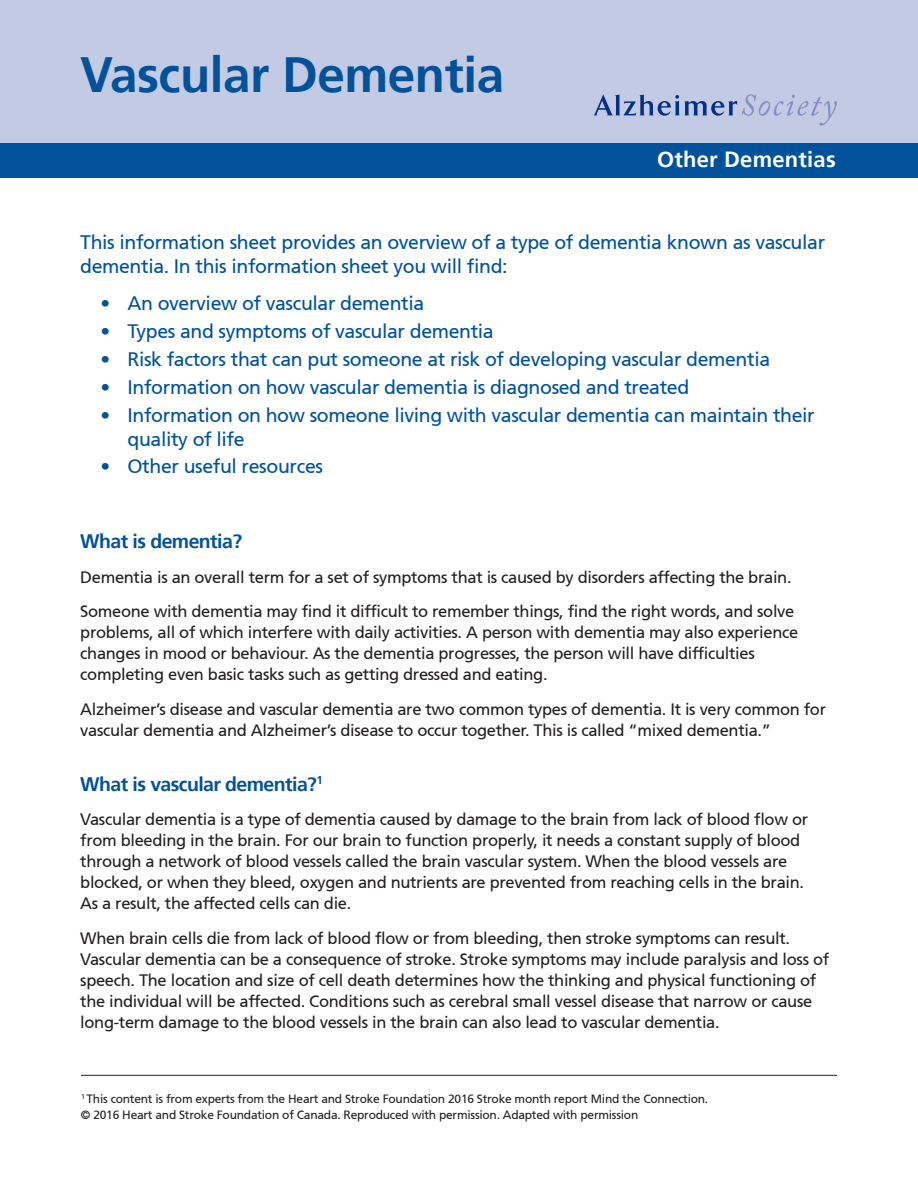
<style>
.page{position:relative;width:918px;height:1188px;background:#fff}
.page>*{position:absolute;margin:0;border:0;box-sizing:border-box;transform-origin:0 0}
.t1{font:700 49.5px "Frutiger 65";letter-spacing:-.01em;color:#01529b}
.t2{font:700 21.9px "Frutiger 65";letter-spacing:.01em;color:#fff}
.t3{font:19.5px/24px "Frutiger 55 Roman";letter-spacing:-.02em;color:#01529b}
.t4{font:700 19.5px "Frutiger 65";letter-spacing:-.03em;color:#01529b}
.t5{font:16.5px/21px "Frutiger 55 Roman";letter-spacing:-.02em;color:#231f20}
.t6{font:12px "Frutiger 55 Roman";letter-spacing:-.02em;color:#231f20}
</style>
<div class="page">
<div style="left:0;top:142px;width:918px;height:36px;background:#01529b"></div>
<div style="left:0;top:0;width:918px;height:142px;background:#c3cbe4"></div>
<svg style="left:593px;top:94px;width:244px;height:32px"></svg>
<hr style="left:81px;top:1075px;width:756px;height:1px;background:#231f20">
<p class="t1" style="left:80px;top:45px;width:425px">Vascular Dementia</p>
<p class="t2" style="left:657px;top:146px;width:180px">Other Dementias</p>
<p class="t3" style="left:80px;top:230px;width:746px">This information sheet provides an overview of a type of dementia known as vascular dementia. In this information sheet you will find:</p>
<p class="t3" style="left:101px;top:292px;width:325px">• An overview of vascular dementia</p>
<p class="t3" style="left:101px;top:320px;width:395px">• Types and symptoms of vascular dementia</p>
<p class="t3" style="left:101px;top:347px;width:671px">• Risk factors that can put someone at risk of developing vascular dementia</p>
<p class="t3" style="left:101px;top:375px;width:590px">• Information on how vascular dementia is diagnosed and treated</p>
<p class="t3" style="left:128px;top:403px;width:689px;text-indent:-27px">• Information on how someone living with vascular dementia can maintain their quality of life</p>
<p class="t3" style="left:101px;top:455px;width:224px">• Other useful resources</p>
<p class="t4" style="left:80px;top:530px;width:163px">What is dementia?</p>
<p class="t5" style="left:80px;top:567px;width:713px">Dementia is an overall term for a set of symptoms that is caused by disorders affecting the brain.</p>
<p class="t5" style="left:80px;top:601px;width:720px">Someone with dementia may find it difficult to remember things, find the right words, and solve problems, all of which interfere with daily activities. A person with dementia may also experience changes in mood or behaviour. As the dementia progresses, the person will have difficulties completing even basic tasks such as getting dressed and eating.</p>
<p class="t5" style="left:80px;top:699px;width:747px">Alzheimer’s disease and vascular dementia are two common types of dementia. It is very common for vascular dementia and Alzheimer’s disease to occur together. This is called “mixed dementia.”</p>
<p class="t4" style="left:80px;top:772px;width:244px">What is vascular dementia?<sup>1</sup></p>
<p class="t5" style="left:80px;top:809px;width:729px">Vascular dementia is a type of dementia caused by damage to the brain from lack of blood flow or from bleeding in the brain. For our brain to function properly, it needs a constant supply of blood through a network of blood vessels called the brain vascular system. When the blood vessels are blocked, or when they bleed, oxygen and nutrients are prevented from reaching cells in the brain.<br>As a result, the affected cells can die.</p>
<p class="t5" style="left:80px;top:927px;width:750px">When brain cells die from lack of blood flow or from bleeding, then stroke symptoms can result.<br>Vascular dementia can be a consequence of stroke. Stroke symptoms may include paralysis and loss of speech. The location and size of cell death determines how the thinking and physical functioning of the individual will be affected. Conditions such as cerebral small vessel disease that narrow or cause long-term damage to the blood vessels in the brain can also lead to vascular dementia.</p>
<p class="t6" style="left:81px;top:1091px;width:629px"><sup>1</sup> This content is from experts from the Heart and Stroke Foundation 2016 Stroke month report Mind the Connection.</p>
<p class="t6" style="left:81px;top:1108px;width:559px">© 2016 Heart and Stroke Foundation of Canada. Reproduced with permission. Adapted with permission</p>
</div>
